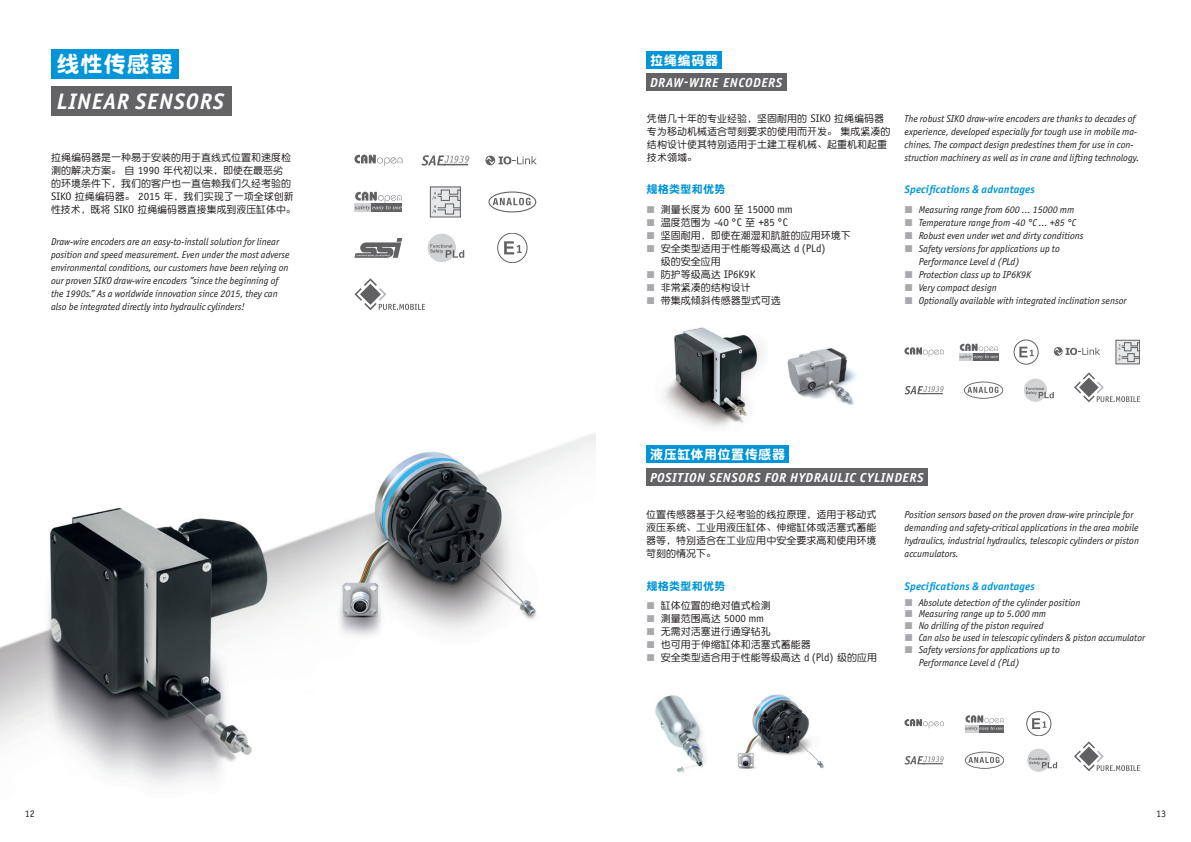
<style>
.page{position:relative;width:1191px;height:842px;background:#fff}
.page>*{position:absolute;margin:0;border:0;box-sizing:border-box;transform-origin:0 0}
.t1{font:italic 700 22.5px "Officina Sans ITC Pro";letter-spacing:.04em;color:#fff}
.t2{font:22.5px "DF Yuan GB W9";letter-spacing:.04em;color:#fff}
.t3{font:italic 700 13px "Officina Sans ITC Pro";letter-spacing:.045em;color:#fff}
.t4{font:13px "DF Yuan GB W9";letter-spacing:.055em;color:#fff}
.t5{font:italic 700 11px "Officina Sans ITC Pro";letter-spacing:.01em;color:#0095d9}
.t6{font:11px/13px "Officina Sans ITC Pro";color:#231f20}
.t7{font:11px "DF Yuan GB W9";letter-spacing:.03em;color:#0095d9}
.t8{font:italic 10px/13px "Officina Sans ITC Pro";color:#231f20}
.t9{font:10px/13px "DF Yuan GB W5";color:#231f20}
.t10{font:10px "Officina Sans ITC Pro";color:#231f20}
.s1{font-family:"Officina Sans ITC Pro";font-size:11px}
.s2{font-family:"DF Yuan GB W5";font-size:10px}
</style>
<div class="page">
<img style="left:0;top:247px;width:595px;height:538px">
<img style="left:664px;top:327px;width:98px;height:101px">
<img style="left:787px;top:348px;width:70px;height:57px">
<div style="left:973px;top:353px;width:25px;height:7px;background:#616164"></div>
<div style="left:959px;top:353px;width:14px;height:7px;background:#d1d2d4"></div>
<svg style="left:959px;top:344px;width:39px;height:15px"></svg>
<svg style="left:964px;top:382px;width:39px;height:17px"></svg>
<div style="left:1115px;top:340px;width:25px;height:24px;border:1px solid #616164"></div>
<svg style="left:1117px;top:342px;width:23px;height:20px"></svg>
<svg style="left:904px;top:347px;width:39px;height:10px"></svg>
<svg style="left:904px;top:386px;width:39px;height:8px"></svg>
<svg style="left:1019px;top:347px;width:14px;height:10px"></svg>
<div style="left:1014px;top:340px;width:24px;height:24px;border:1px solid #616164;border-radius:50%"></div>
<div style="left:1023px;top:378px;width:24px;height:24px;background:#d1d2d4;border-radius:50%"></div>
<div style="left:1023px;top:378px;width:24px;height:24px;border:1px solid #fff;border-radius:50%"></div>
<svg style="left:1026px;top:387px;width:27px;height:11px"></svg>
<svg style="left:1074px;top:372px;width:66px;height:30px"></svg>
<svg style="left:1054px;top:348px;width:46px;height:7px"></svg>
<img style="left:655px;top:695px;width:50px;height:78px">
<img style="left:737px;top:694px;width:88px;height:75px">
<div style="left:978px;top:725px;width:26px;height:7px;background:#616164"></div>
<div style="left:965px;top:725px;width:13px;height:7px;background:#d1d2d4"></div>
<svg style="left:965px;top:715px;width:38px;height:16px"></svg>
<svg style="left:965px;top:752px;width:39px;height:17px"></svg>
<svg style="left:904px;top:719px;width:39px;height:9px"></svg>
<svg style="left:904px;top:756px;width:39px;height:8px"></svg>
<svg style="left:1032px;top:718px;width:14px;height:11px"></svg>
<div style="left:1026px;top:711px;width:25px;height:25px;border:1px solid #616164;border-radius:50%"></div>
<div style="left:1026px;top:748px;width:24px;height:24px;background:#d1d2d4;border-radius:50%"></div>
<div style="left:1026px;top:748px;width:24px;height:24px;border:1px solid #fff;border-radius:50%"></div>
<svg style="left:1029px;top:757px;width:28px;height:11px"></svg>
<svg style="left:1074px;top:741px;width:66px;height:30px"></svg>
<div style="left:51px;top:49px;width:127px;height:30px;background:#0095d9"></div>
<div style="left:51px;top:86px;width:180px;height:29px;background:#636366"></div>
<div style="left:646px;top:74px;width:140px;height:17px;background:#636366"></div>
<div style="left:646px;top:468px;width:281px;height:18px;background:#636366"></div>
<div style="left:646px;top:51px;width:76px;height:17px;background:#0095d9"></div>
<div style="left:646px;top:446px;width:143px;height:17px;background:#0095d9"></div>
<svg style="left:354px;top:278px;width:71px;height:32px"></svg>
<svg style="left:354px;top:155px;width:48px;height:11px"></svg>
<svg style="left:488px;top:191px;width:48px;height:21px"></svg>
<svg style="left:421px;top:155px;width:48px;height:11px"></svg>
<svg style="left:354px;top:238px;width:48px;height:20px"></svg>
<div style="left:427px;top:233px;width:29px;height:30px;background:#d1d2d4;border-radius:50%"></div>
<div style="left:427px;top:233px;width:29px;height:30px;border:1px solid #fff;border-radius:50%"></div>
<svg style="left:430px;top:244px;width:34px;height:14px"></svg>
<svg style="left:504px;top:241px;width:18px;height:13px"></svg>
<div style="left:497px;top:233px;width:30px;height:30px;border:1px solid #616164;border-radius:50%"></div>
<div style="left:371px;top:203px;width:31px;height:9px;background:#616164"></div>
<div style="left:354px;top:203px;width:17px;height:9px;background:#d1d2d4"></div>
<svg style="left:355px;top:192px;width:47px;height:19px"></svg>
<div style="left:430px;top:187px;width:30px;height:30px;background:#e6e7e9"></div>
<div style="left:430px;top:186px;width:31px;height:31px;border:1px solid #616164"></div>
<svg style="left:432px;top:189px;width:29px;height:26px"></svg>
<svg style="left:486px;top:156px;width:51px;height:9px"></svg>
<h1 class="t2" style="left:57px;top:52px;width:118px">线性传感器</h1>
<h1 class="t1" style="left:57px;top:87px;width:169px">LINEAR SENSORS</h1>
<p class="t9" style="left:51px;top:150px;width:246px">拉绳编码器是一种易于安装的用于直线式位置和速度检测的解决方案。 自 <span class="s1">1990</span> 年代初以来，即使在最恶劣<br>的环境条件下，我们的客户也一直信赖我们久经考验的<br><span class="s1">SIKO</span> 拉绳编码器。 <span class="s1">2015</span> 年，我们实现了一项全球创新性技术，既将 <span class="s1">SIKO</span> 拉绳编码器直接集成到液压缸体中。</p>
<p class="t8" style="left:51px;top:235px;width:240px">Draw-wire encoders are an easy-to-install solution for linear position and speed measurement. Even under the most adverse environmental conditions, our customers have been relying on our proven SIKO draw-wire encoders ”since the beginning of the 1990s.” As a worldwide innovation since 2015, they can also be integrated directly into hydraulic cylinders!</p>
<p class="t10" style="left:25px;top:808px;width:11px">12</p>
<h2 class="t4" style="left:650px;top:53px;width:70px">拉绳编码器</h2>
<h2 class="t3" style="left:650px;top:75px;width:134px">DRAW-WIRE ENCODERS</h2>
<p class="t9" style="left:647px;top:111px;width:245px">凭借几十年的专业经验，坚固耐用的 <span class="s1">SIKO</span> 拉绳编码器专为移动机械适合苛刻要求的使用而开发。 集成紧凑的结构设计使其特别适用于土建工程机械、起重机和起重技术领域。</p>
<p class="t7" style="left:646px;top:183px;width:80px">规格类型和优势</p>
<p class="t6" style="left:660px;top:202px;width:134px"><span class="s2">测量长度为</span> 600 <span class="s2">至</span> 15000 mm<span class="s2">温度范围为</span> -40 °C <span class="s2">至</span> +85 °C</p>
<p class="t9" style="left:660px;top:228px;width:192px">坚固耐用，即使在潮湿和肮脏的应用环境下安全类型适用于性能等级高达 <span class="s1">d (PLd)<br></span>级的安全应用<br>防护等级高达 <span class="s1">IP6K9K<br></span>非常紧凑的结构设计<br>带集成倾斜传感器型式可选</p>
<p class="t8" style="left:904px;top:112px;width:236px">The robust SIKO draw-wire encoders are thanks to decades of experience, developed especially for tough use in mobile ma&shy;chines. The compact design predestines them for use in con&shy;struction machinery as well as in crane and lifting technology.</p>
<p class="t5" style="left:904px;top:183px;width:132px">Specifications &amp; advantages</p>
<p class="t8" style="left:918px;top:203px;width:209px">Measuring range from 600 … 15000 mm<br>Temperature range from -40 °C … +85 °C<br>Robust even under wet and dirty conditions<br>Safety versions for applications up to<br>Performance Level d (PLd)<br>Protection class up to IP6K9K<br>Very compact design<br>Optionally available with integrated inclination sensor</p>
<h2 class="t4" style="left:650px;top:448px;width:136px">液压缸体用位置传感器</h2>
<h2 class="t3" style="left:650px;top:470px;width:275px">POSITION SENSORS FOR HYDRAULIC CYLINDERS</h2>
<p class="t9" style="left:646px;top:508px;width:231px;text-align:justify">位置传感器基于久经考验的线拉原理，适用于移动式液压系统、工业用液压缸体、伸缩缸体或活塞式蓄能器等，特别适合在工业应用中安全要求高和使用环境苛刻的情况下。</p>
<p class="t7" style="left:646px;top:580px;width:80px">规格类型和优势</p>
<p class="t9" style="left:660px;top:599px;width:218px">缸体位置的绝对值式检测<br>测量范围高达 <span class="s1">5000 mm<br></span>无需对活塞进行通穿钻孔<br>也可用于伸缩缸体和活塞式蓄能器<br>安全类型适合用于性能等级高达 <span class="s1">d (Pld)</span> 级的应用</p>
<p class="t8" style="left:904px;top:508px;width:236px">Position sensors based on the proven draw-wire principle for demanding and safety-critical applications in the area mobile hydraulics, industrial hydraulics, telescopic cylinders or piston accumulators.</p>
<p class="t5" style="left:904px;top:579px;width:132px">Specifications &amp; advantages</p>
<p class="t8" style="left:918px;top:596px;width:228px;line-height:11.8px">Absolute detection of the cylinder position<br>Measuring range up to 5.000 mm<br>No drilling of the piston required<br>Can also be used in telescopic cylinders &amp; piston accumulator Safety versions for applications up to</p>
<p class="t8" style="left:918px;top:656px;width:102px">Performance Level d (PLd)</p>
<p class="t10" style="left:1156px;top:808px;width:11px">13</p>
</div>
